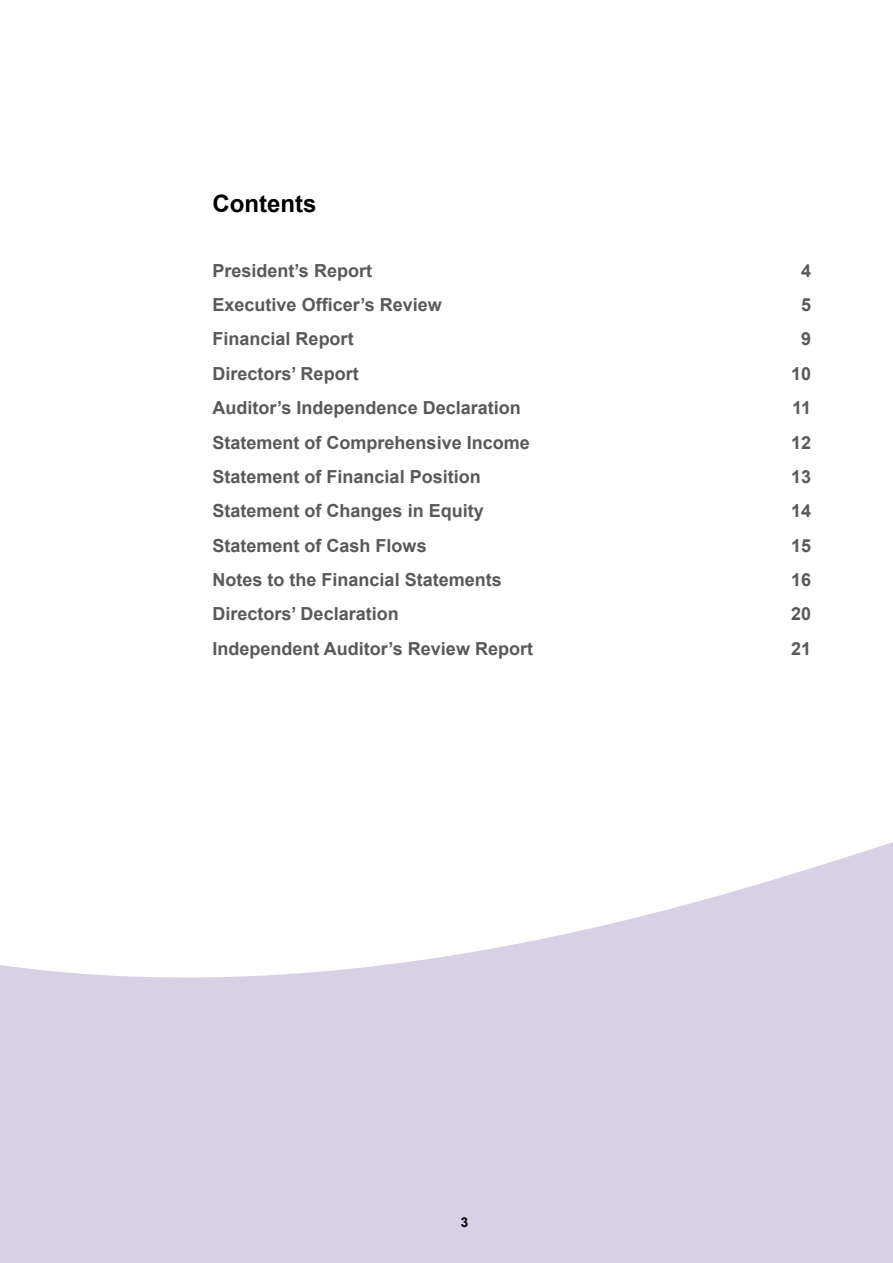
<style>
.page{position:relative;width:893px;height:1263px;background:#fff}
.page>*{position:absolute;margin:0;border:0;box-sizing:border-box;transform-origin:0 0}
.t1{font:700 24px "Arial";color:#000}
.t2{font:700 18px "Arial";color:#58595b}
.t3{font:700 13.5px "Arial";color:#000}
</style>
<div class="page">
<svg style="left:0;top:842px;width:893px;height:421px;fill:#d8d1e6"></svg>
<div style="left:366px;top:921px;width:527px;height:342px;background:#d8d1e6"></div>
<svg style="left:0;top:842px;width:627px;height:387px;fill:#d8d1e6"></svg>
<h1 class="t1" style="left:213px;top:187px;width:105px">Contents</h1>
<p class="t2" style="left:213px;top:258px;width:161px">President’s Report</p>
<p class="t2" style="left:801px;top:258px;width:12px">4</p>
<p class="t2" style="left:213px;top:293px;width:231px">Executive Officer’s Review</p>
<p class="t2" style="left:801px;top:293px;width:12px">5</p>
<p class="t2" style="left:213px;top:327px;width:143px">Financial Report</p>
<p class="t2" style="left:801px;top:327px;width:12px">9</p>
<p class="t2" style="left:213px;top:361px;width:148px">Directors’ Report</p>
<p class="t2" style="left:791px;top:361px;width:22px">10</p>
<p class="t2" style="left:213px;top:396px;width:310px">Auditor’s Independence Declaration</p>
<p class="t2" style="left:792px;top:396px;width:21px">11</p>
<p class="t2" style="left:213px;top:430px;width:319px">Statement of Comprehensive Income</p>
<p class="t2" style="left:791px;top:430px;width:22px">12</p>
<p class="t2" style="left:213px;top:465px;width:270px">Statement of Financial Position</p>
<p class="t2" style="left:791px;top:465px;width:22px">13</p>
<p class="t2" style="left:213px;top:499px;width:273px">Statement of Changes in Equity</p>
<p class="t2" style="left:791px;top:499px;width:22px">14</p>
<p class="t2" style="left:213px;top:533px;width:216px">Statement of Cash Flows</p>
<p class="t2" style="left:791px;top:533px;width:22px">15</p>
<p class="t2" style="left:213px;top:568px;width:291px">Notes to the Financial Statements</p>
<p class="t2" style="left:791px;top:568px;width:22px">16</p>
<p class="t2" style="left:213px;top:602px;width:188px">Directors’ Declaration</p>
<p class="t2" style="left:791px;top:602px;width:22px">20</p>
<p class="t2" style="left:213px;top:636px;width:322px">Independent Auditor’s Review Report</p>
<p class="t2" style="left:791px;top:636px;width:22px">21</p>
<p class="t3" style="left:461px;top:1213px;width:9px">3</p>
</div>
